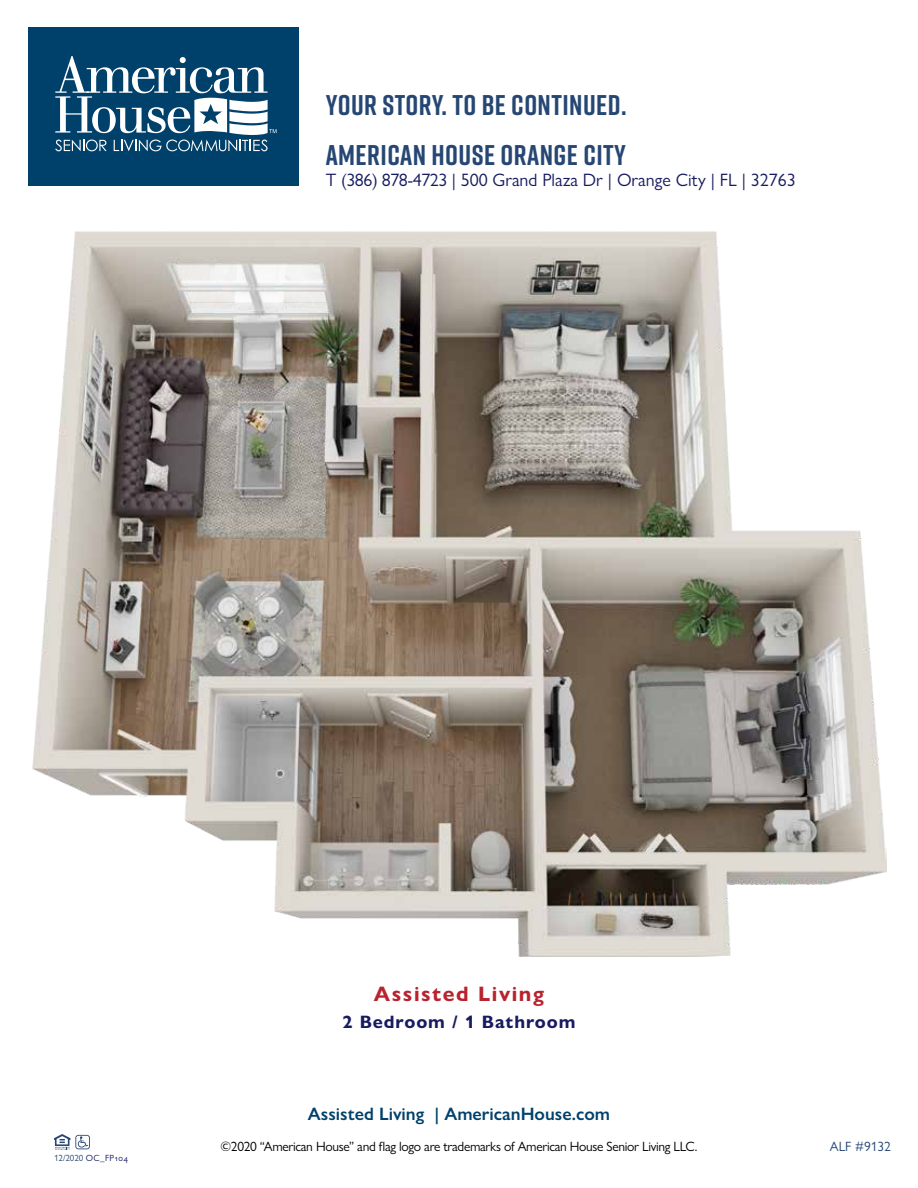
<style>
.page{position:relative;width:918px;height:1188px;background:#fff}
.page>*{position:absolute;margin:0;border:0;box-sizing:border-box;transform-origin:0 0}
.t1{font:700 28.5px "Rift";letter-spacing:.015em;color:#264773}
.t2{font:700 21px "Gill Sans Nova";letter-spacing:.075em;color:#b8232f}
.t3{font:18px "Gill Sans Nova";color:#171b60}
.t4{font:600 18px "Gill Sans Nova";color:#00416b}
.t5{font:700 18px "Gill Sans Nova";letter-spacing:.05em;color:#171b60}
.t6{font:13.5px "Gill Sans Nova";letter-spacing:-.025em;color:#000}
.t7{font:13.5px "Gill Sans Nova";color:#264773}
.t8{font:9px "Gill Sans Nova";letter-spacing:.04em;color:#171b60}
.s1{color:#264773}
</style>
<div class="page">
<svg style="left:54px;top:1134px;width:36px;height:16px"></svg>
<div style="left:28px;top:27px;width:271px;height:159px;background:#00416b"></div>
<svg style="left:55px;top:56px;width:222px;height:95px"></svg>
<img style="left:32px;top:232px;width:855px;height:724px">
<h1 class="t1" style="left:326px;top:85px;width:302px">YOUR STORY. TO BE CONTINUED.</h1>
<h1 class="t1" style="left:326px;top:134px;width:302px">AMERICAN HOUSE ORANGE CITY</h1>
<h3 class="t3" style="left:326px;top:169px;width:472px">T (386) 878-4723 | 500 Grand Plaza Dr | Orange City | FL | 32763</h3>
<p class="t8" style="left:54px;top:1153px;width:76px"><span class="s1">12/2020</span> OC_FP104</p>
<h2 class="t2" style="left:374px;top:981px;width:172px">Assisted Living</h2>
<h3 class="t5" style="left:343px;top:1011px;width:234px">2 Bedroom / 1 Bathroom</h3>
<h3 class="t4" style="left:308px;top:1103px;width:304px">Assisted Living | AmericanHouse.com</h3>
<p class="t6" style="left:221px;top:1138px;width:478px">©2020 “American House” and flag logo are trademarks of American House Senior Living LLC.</p>
<p class="t7" style="left:830px;top:1138px;width:63px">ALF #9132</p>
</div>
